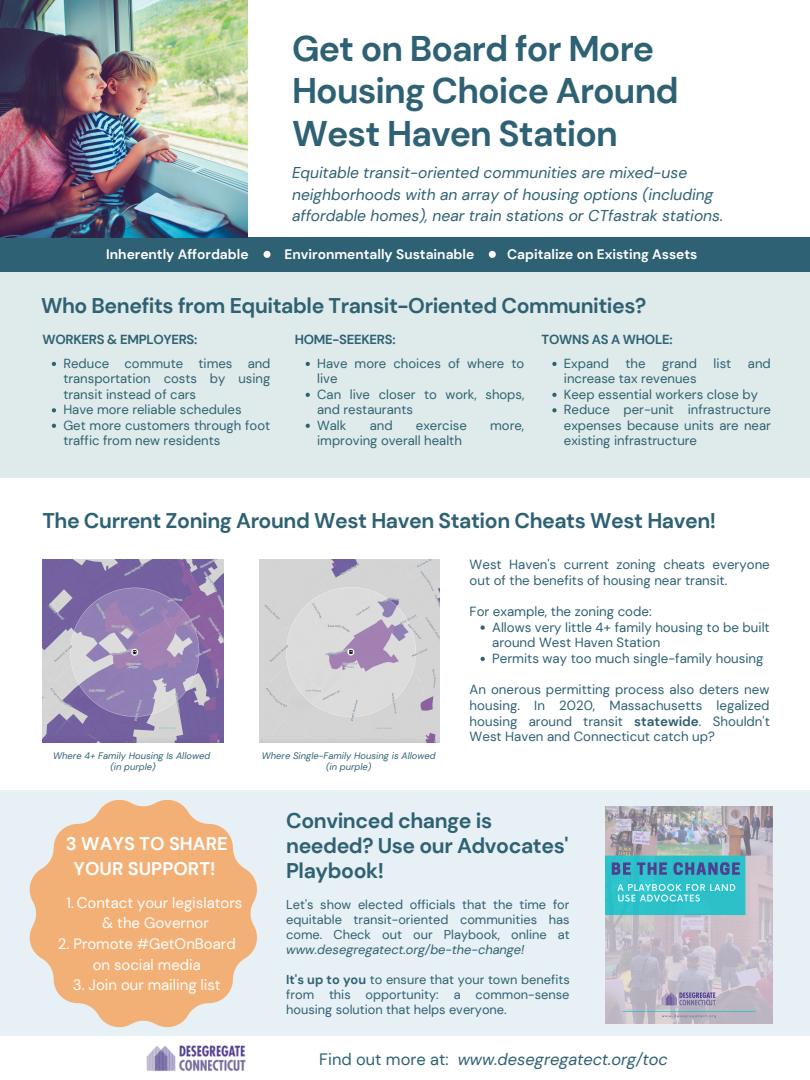
<style>
.page{position:relative;width:810px;height:1080px;background:#fff}
.page>*{position:absolute;margin:0;border:0;box-sizing:border-box;transform-origin:0 0}
.t1{font:700 35.62px/42.6px "DM Sans";letter-spacing:-.025em;color:#2e6173}
.t2{font:700 21.25px/25.3px "DM Sans";letter-spacing:-.02em;color:#2e6173}
.t3{font:700 18.31px/25.3px "DM Sans";color:#fff;text-align:center}
.t4{font:italic 16.44px "DM Sans";color:#2e6173}
.t5{font:italic 15.62px/21.6px "DM Sans";color:#2e6173}
.t6{font:14.94px/20.6px "DM Sans";color:#fff;text-align:center}
.t7{font:700 13.75px "DM Sans";color:#fff}
.t8{font:13.25px/15.6px "DM Sans";color:#2e6173}
.t9{font:13.12px/15.5px "DM Sans";color:#2e6173}
.t10{font:700 13.12px "DM Sans";letter-spacing:-.02em;color:#2e6173}
.t11{font:12.81px/15px "DM Sans";color:#2e6173;text-align:justify}
.t12{font:italic 9.38px "DM Sans";color:#2e6173}
.s1{font-weight:700}
.s2{font-style:italic}
.s3{font-style:normal}
</style>
<div class="page">
<div style="left:0;top:272px;width:810px;height:206px;background:#dfebea"></div>
<div style="left:0;top:791px;width:810px;height:245px;background:#e7f0f4"></div>
<img style="left:147px;top:1045px;width:99px;height:26px">
<svg style="left:30px;top:800px;width:227px;height:227px;fill:#f3b076"></svg>
<div style="left:0;top:237px;width:810px;height:35px;background:#2e6173"></div>
<div style="left:264px;top:251px;width:7px;height:7px;background:#fff;border-radius:50%"></div>
<div style="left:489px;top:251px;width:7px;height:7px;background:#fff;border-radius:50%"></div>
<img style="left:0;top:0;width:247px;height:237px">
<img style="left:605px;top:806px;width:168px;height:218px">
<img style="left:42px;top:559px;width:181px;height:183px">
<img style="left:260px;top:559px;width:180px;height:183px">
<svg style="left:52px;top:362px;width:4px;height:4px"></svg>
<svg style="left:52px;top:408px;width:4px;height:4px"></svg>
<svg style="left:52px;top:424px;width:4px;height:4px"></svg>
<svg style="left:306px;top:362px;width:4px;height:4px"></svg>
<svg style="left:306px;top:393px;width:4px;height:4px"></svg>
<svg style="left:306px;top:424px;width:4px;height:4px"></svg>
<svg style="left:552px;top:362px;width:5px;height:4px"></svg>
<svg style="left:552px;top:393px;width:5px;height:4px"></svg>
<svg style="left:552px;top:408px;width:5px;height:4px"></svg>
<svg style="left:481px;top:625px;width:4px;height:5px"></svg>
<svg style="left:481px;top:657px;width:4px;height:4px"></svg>
<p class="t1" style="left:292px;top:27px;width:388px">Get on Board for More<br>Housing Choice Around</p>
<p class="t1" style="left:292px;top:113px;width:327px">West Haven Station</p>
<p class="t5" style="left:292px;top:162px;width:433px">Equitable transit-oriented communities are mixed-use neighborhoods with an array of housing options (including affordable homes), near train stations or CTfastrak stations.</p>
<p class="t7" style="left:106px;top:245px;width:144px">Inherently Affordable</p>
<p class="t7" style="left:285px;top:245px;width:191px">Environmentally Sustainable</p>
<p class="t7" style="left:507px;top:245px;width:192px">Capitalize on Existing Assets</p>
<p class="t2" style="left:41px;top:293px;width:607px">Who Benefits from Equitable Transit-Oriented Communities?</p>
<p class="t10" style="left:42px;top:331px;width:156px">WORKERS &amp; EMPLOYERS:</p>
<p class="t9" style="left:63px;top:356px;width:209px;text-align:justify">Reduce commute times and transportation costs by using transit instead of cars</p>
<p class="t9" style="left:63px;top:402px;width:180px">Have more reliable schedules</p>
<p class="t9" style="left:63px;top:418px;width:208px">Get more customers through foot traffic from new residents</p>
<p class="t10" style="left:295px;top:331px;width:102px">HOME-SEEKERS:</p>
<p class="t9" style="left:317px;top:356px;width:209px">Have more choices of where to live</p>
<p class="t9" style="left:317px;top:387px;width:209px">Can live closer to work, shops, and restaurants</p>
<p class="t9" style="left:317px;top:418px;width:31px">Walk</p>
<p class="t9" style="left:370px;top:418px;width:24px">and</p>
<p class="t9" style="left:416px;top:418px;width:52px">exercise</p>
<p class="t9" style="left:490px;top:418px;width:36px">more,</p>
<p class="t9" style="left:317px;top:433px;width:146px">improving overall health</p>
<p class="t10" style="left:542px;top:331px;width:133px">TOWNS AS A WHOLE:</p>
<p class="t9" style="left:564px;top:356px;width:47px">Expand</p>
<p class="t9" style="left:626px;top:356px;width:22px">the</p>
<p class="t9" style="left:662px;top:356px;width:36px">grand</p>
<p class="t9" style="left:714px;top:356px;width:19px">list</p>
<p class="t9" style="left:748px;top:356px;width:24px">and</p>
<p class="t9" style="left:564px;top:371px;width:134px">increase tax revenues</p>
<p class="t9" style="left:564px;top:387px;width:196px">Keep essential workers close by</p>
<p class="t9" style="left:564px;top:402px;width:209px;text-align:justify">Reduce per-unit infrastructure expenses because units are near existing infrastructure</p>
<p class="t2" style="left:42px;top:508px;width:675px">The Current Zoning Around West Haven Station Cheats West Haven!</p>
<p class="t8" style="left:470px;top:557px;width:302px">West Haven's current zoning cheats everyone out of the benefits of housing near transit.</p>
<p class="t8" style="left:470px;top:604px;width:184px">For example, the zoning code:</p>
<p class="t8" style="left:492px;top:619px;width:279px">Allows very little 4+ family housing to be built around West Haven Station</p>
<p class="t8" style="left:492px;top:651px;width:273px">Permits way too much single-family housing</p>
<p class="t12" style="left:53px;top:749px;width:158px">Where 4+ Family Housing Is Allowed</p>
<p class="t12" style="left:110px;top:760px;width:47px">(in purple)</p>
<p class="t3" style="left:66px;top:831px;width:163px">3 WAYS TO SHARE<br>YOUR SUPPORT!</p>
<p class="t6" style="left:67px;top:892px;width:177px">1. Contact your legislators &amp; the Governor</p>
<p class="t6" style="left:58px;top:934px;width:179px">2. Promote #GetOnBoard on social media</p>
<p class="t6" style="left:73px;top:975px;width:149px">3. Join our mailing list</p>
<p class="t12" style="left:262px;top:749px;width:175px">Where Single-Family Housing is Allowed</p>
<p class="t12" style="left:326px;top:760px;width:47px">(in purple)</p>
<p class="t8" style="left:470px;top:682px;width:302px;text-align:justify">An onerous permitting process also deters new housing. In 2020, Massachusetts legalized housing around transit <span class="s1">statewide</span>. Shouldn't West Haven and Connecticut catch up?</p>
<p class="t2" style="left:286px;top:808px;width:284px">Convinced change is needed? Use our Advocates'<br>Playbook!</p>
<p class="t11" style="left:286px;top:897px;width:285px">Let's show elected officials that the time for equitable transit-oriented communities has come. Check out our Playbook, online at <span class="s2">www.desegregatect.org/be-the-change!</span></p>
<p class="t11" style="left:286px;top:972px;width:285px"><span class="s1">It's up to you</span> to ensure that your town benefits from this opportunity: a common-sense housing solution that helps everyone.</p>
<p class="t4" style="left:319px;top:1048px;width:350px"><span class="s3">Find out more at:</span> www.desegregatect.org/toc</p>
</div>
